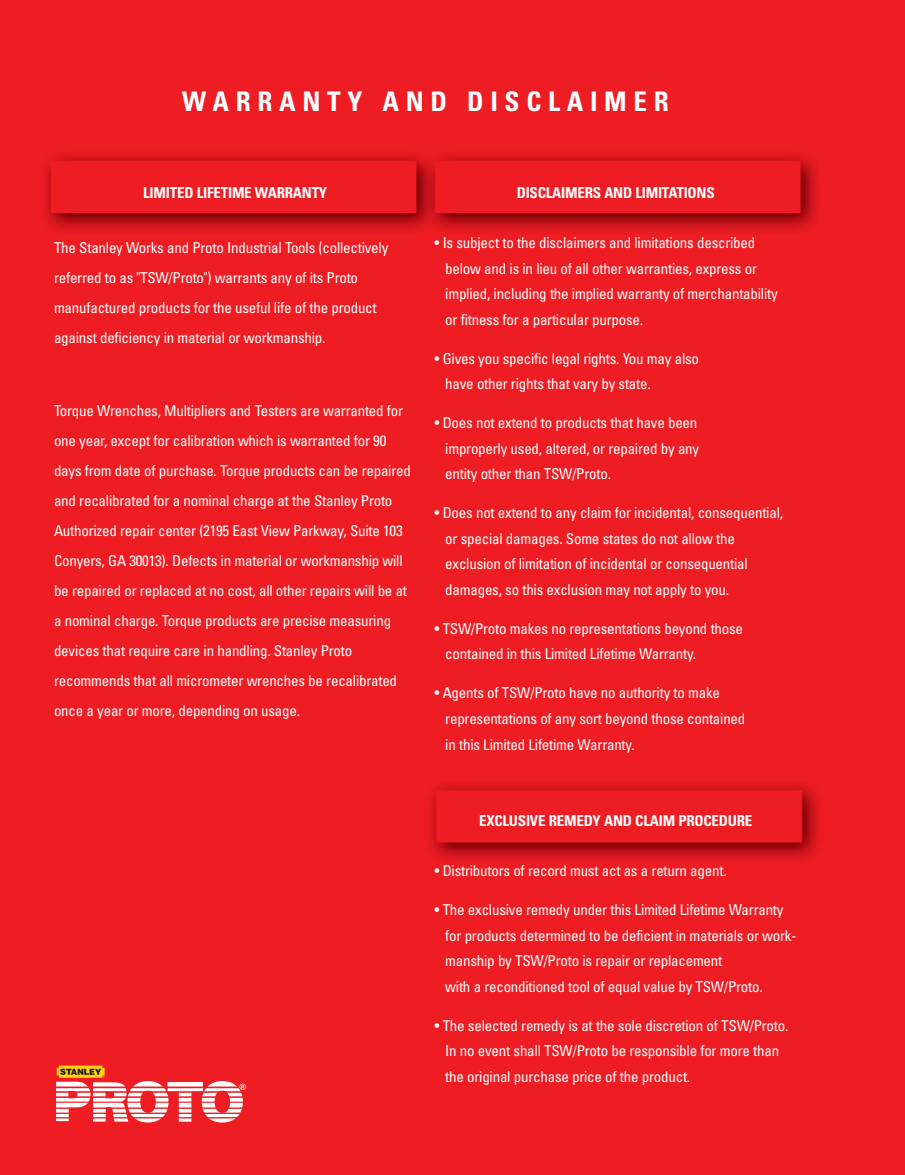
<style>
.page{position:relative;width:905px;height:1175px;background:#fff}
.page>*{position:absolute;margin:0;border:0;box-sizing:border-box;transform-origin:0 0}
.t1{font:700 condensed 27px "Univers";letter-spacing:.25em;color:#fff}
.t2{font:condensed 15px/25.5px "Univers";letter-spacing:-.015em;color:#fff}
.t3{font:700 condensed 15px "Univers";letter-spacing:-.015em;color:#fff}
</style>
<div class="page">
<div style="left:0;top:0;width:904px;height:1174px;background:#ee1d23"></div>
<svg style="left:56px;top:1065px;width:190px;height:57px"></svg>
<h1 class="t1" style="left:182px;top:92px;width:488px">WARRANTY AND DISCLAIMER</h1>
<p class="t3" style="left:143px;top:187px;width:185px">LIMITED LIFETIME WARRANTY</p>
<p class="t2" style="left:54px;top:234px;width:336px;line-height:30px">The Stanley Works and Proto Industrial Tools (collectively referred to as "TSW/Proto") warrants any of its Proto manufactured products for the useful life of the product against deficiency in material or workmanship.</p>
<p class="t2" style="left:54px;top:397px;width:358px;line-height:30px">Torque Wrenches, Multipliers and Testers are warranted for one year, except for calibration which is warranted for 90 days from date of purchase. Torque products can be repaired and recalibrated for a nominal charge at the Stanley Proto Authorized repair center (2195 East View Parkway, Suite 103<br>Conyers, GA 30013). Defects in material or workmanship will be repaired or replaced at no cost, all other repairs will be at a nominal charge. Torque products are precise measuring devices that require care in handling. Stanley Proto recommends that all micrometer wrenches be recalibrated once a year or more, depending on usage.</p>
<p class="t3" style="left:516px;top:187px;width:199px">DISCLAIMERS AND LIMITATIONS</p>
<p class="t2" style="left:445px;top:231px;width:334px;text-indent:-11px">• Is subject to the disclaimers and limitations described below and is in lieu of all other warranties, express or implied, including the implied warranty of merchantability or fitness for a particular purpose.</p>
<p class="t2" style="left:445px;top:347px;width:255px;text-indent:-11px">• Gives you specific legal rights. You may also have other rights that vary by state.</p>
<p class="t2" style="left:445px;top:411px;width:255px;text-align:justify;text-indent:-11px">• Does not extend to products that have been improperly used, altered, or repaired by any entity other than TSW/Proto.</p>
<p class="t2" style="left:445px;top:501px;width:339px;text-indent:-11px">• Does not extend to any claim for incidental, consequential, or special damages. Some states do not allow the exclusion of limitation of incidental or consequential damages, so this exclusion may not apply to you.</p>
<p class="t2" style="left:445px;top:617px;width:299px;text-indent:-11px">• TSW/Proto makes no representations beyond those contained in this Limited Lifetime Warranty.</p>
<p class="t2" style="left:445px;top:681px;width:301px;text-indent:-11px">• Agents of TSW/Proto have no authority to make representations of any sort beyond those contained in this Limited Lifetime Warranty.</p>
<p class="t3" style="left:479px;top:815px;width:275px">EXCLUSIVE REMEDY AND CLAIM PROCEDURE</p>
<p class="t2" style="left:434px;top:859px;width:294px">• Distributors of record must act as a return agent.</p>
<p class="t2" style="left:445px;top:898px;width:352px;text-indent:-11px">• The exclusive remedy under this Limited Lifetime Warranty for products determined to be deficient in materials or work&shy;manship by TSW/Proto is repair or replacement<br>with a reconditioned tool of equal value by TSW/Proto.</p>
<p class="t2" style="left:445px;top:1014px;width:344px;text-indent:-11px">• The selected remedy is at the sole discretion of TSW/Proto.<br>In no event shall TSW/Proto be responsible for more than the original purchase price of the product.</p>
</div>
